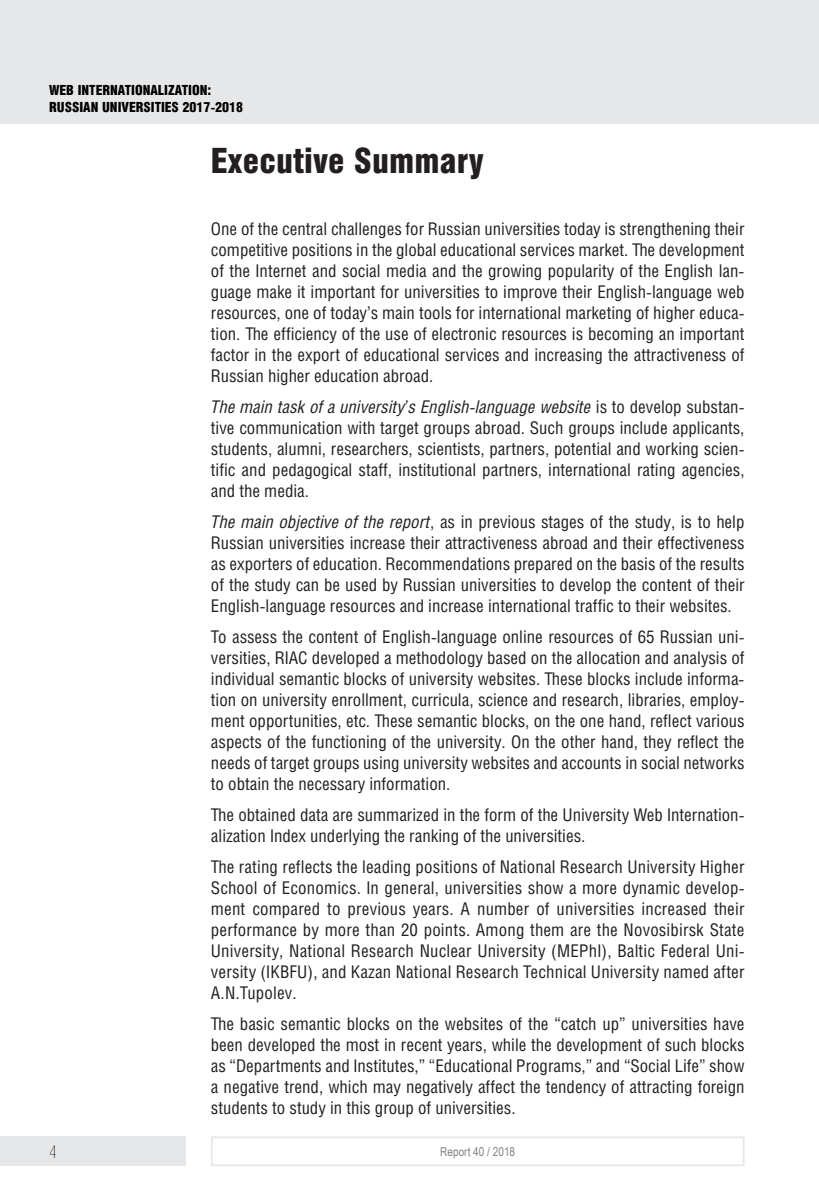
<style>
.page{position:relative;width:819px;height:1191px;background:#fff}
.page>*{position:absolute;margin:0;border:0;box-sizing:border-box;transform-origin:0 0}
.t1{font:900 35px "Helios Cond";color:#231f20}
.t2{font:17.5px/21px "Helios Cond";color:#231f20;text-align:justify}
.t3{font:100 17.5px "Helios Cond";color:#231f20}
.t4{font:900 14px/17.5px "Helios Cond";color:#000}
.t5{font:12.25px "Arial Narrow";color:#808285}
.s1{font-style:italic}
</style>
<div class="page">
<div style="left:0;top:0;width:819px;height:124px;background:#e6e7e9"></div>
<div style="left:0;top:1136px;width:186px;height:30px;background:#e6e7e9"></div>
<div style="left:211px;top:1136px;width:533px;height:30px;border:2px solid #e6e7e9"></div>
<p class="t4" style="left:49px;top:81px;width:195px">WEB INTERNATIONALIZATION:<br>RUSSIAN UNIVERSITIES 2017-2018</p>
<h1 class="t1" style="left:211px;top:140px;width:274px">Executive Summary</h1>
<p class="t2" style="left:211px;top:218px;width:535px">One of the central challenges for Russian universities today is strengthening their competitive positions in the global educational services market. The development of the Internet and social media and the growing popularity of the English lan&shy;guage make it important for universities to improve their English-language web resources, one of today’s main tools for international marketing of higher educa&shy;tion. The efficiency of the use of electronic resources is becoming an important factor in the export of educational services and increasing the attractiveness of Russian higher education abroad.</p>
<p class="t2" style="left:211px;top:396px;width:535px"><span class="s1">The main task of a university’s English-language website</span> is to develop substan&shy;tive communication with target groups abroad. Such groups include applicants, students, alumni, researchers, scientists, partners, potential and working scien&shy;tific and pedagogical staff, institutional partners, international rating agencies, and the media.</p>
<p class="t2" style="left:211px;top:511px;width:535px"><span class="s1">The main objective of the report</span>, as in previous stages of the study, is to help Russian universities increase their attractiveness abroad and their effectiveness as exporters of education. Recommendations prepared on the basis of the results of the study can be used by Russian universities to develop the content of their English-language resources and increase international traffic to their websites.</p>
<p class="t2" style="left:211px;top:626px;width:535px">To assess the content of English-language online resources of 65 Russian uni&shy;versities, RIAC developed a methodology based on the allocation and analysis of individual semantic blocks of university websites. These blocks include informa&shy;tion on university enrollment, curricula, science and research, libraries, employ&shy;ment opportunities, etc. These semantic blocks, on the one hand, reflect various aspects of the functioning of the university. On the other hand, they reflect the needs of target groups using university websites and accounts in social networks to obtain the necessary information.</p>
<p class="t2" style="left:211px;top:804px;width:535px">The obtained data are summarized in the form of the University Web Internation&shy;alization Index underlying the ranking of the universities.</p>
<p class="t2" style="left:211px;top:856px;width:535px">The rating reflects the leading positions of National Research University Higher School of Economics. In general, universities show a more dynamic develop&shy;ment compared to previous years. A number of universities increased their performance by more than 20 points. Among them are the Novosibirsk State University, National Research Nuclear University (MEPhI), Baltic Federal Uni&shy;versity (IKBFU), and Kazan National Research Technical University named after A.N.Tupolev.</p>
<p class="t2" style="left:211px;top:1013px;width:535px">The basic semantic blocks on the websites of the “catch up” universities have been developed the most in recent years, while the development of such blocks as “Departments and Institutes,” “Educational Programs,” and “Social Life” show a negative trend, which may negatively affect the tendency of attracting foreign students to study in this group of universities.</p>
<p class="t3" style="left:50px;top:1142px;width:9px">4</p>
<p class="t5" style="left:440px;top:1142px;width:76px">Report 40 / 2018</p>
</div>
